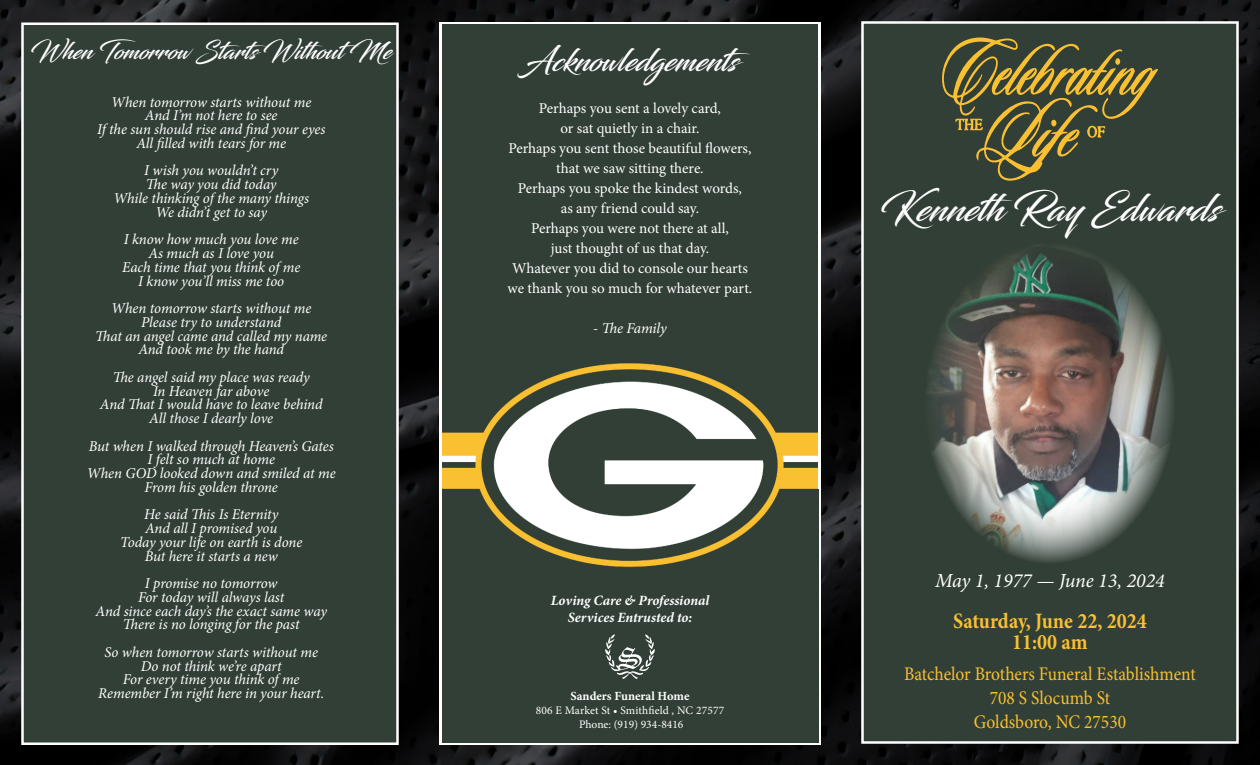
<style>
.page{position:relative;width:1260px;height:765px;background:#fff}
.page>*{position:absolute;margin:0;border:0;box-sizing:border-box;transform-origin:0 0}
.t1{font:37.5px "Blacksword";color:#fff}
.t2{font:31.25px "Blacksword";color:#fff}
.t3{font:23.75px "Blacksword";color:#fff}
.t4{font:700 22px/21.2px "Minion Pro";color:#f9c031;text-align:center;scale:.91 1}
.t5{font:italic 20px "Minion Pro";color:#fff}
.t6{font:19.25px/23.8px "Minion Pro";letter-spacing:-.005em;color:#f9c031;text-align:center;scale:.91 1}
.t7{font:italic 15px/13.8px "Minion Pro";letter-spacing:-.01em;color:#fff;text-align:center}
.t8{font:15px/20px "Minion Pro";letter-spacing:-.005em;color:#fff;text-align:center}
.t9{font:italic 700 14.25px/17px "Minion Pro";letter-spacing:-.005em;color:#fff;text-align:center}
.t10{font:700 12.5px "Minion Pro";color:#fff}
.t11{font:11.5px/13.8px "Minion Pro";color:#fff;text-align:center}
</style>
<div class="page">
<img style="left:0;top:0;width:1260px;height:765px">
<svg style="left:440px;top:22px;width:381px;height:723px"></svg>
<img style="left:442px;top:25px;width:376px;height:465px">
<img style="left:442px;top:490px;width:377px;height:252px">
<div style="left:861px;top:21px;width:378px;height:723px;background:#323f36;border:2px solid #fff"></div>
<div style="left:21px;top:22px;width:378px;height:723px;background:#323f36;border:2px solid #fff"></div>
<svg style="left:605px;top:634px;width:50px;height:45px;background:#5f6962"></svg>
<img style="left:927px;top:245px;width:246px;height:318px">
<svg style="left:942px;top:37px;width:216px;height:144px"></svg>
<h3 class="t3" style="left:31px;top:37px;width:362px">When Tomorrow Starts WithoutMe</h3>
<h2 class="t2" style="left:522px;top:42px;width:231px">Acknowledgements</h2>
<p class="t8" style="left:508px;top:98px;width:246px">Perhaps you sent a lovely card,<br>or sat quietly in a chair.<br>Perhaps you sent those beautiful flowers, that we saw sitting there.<br>Perhaps you spoke the kindest words,<br>as any friend could say.<br>Perhaps you were not there at all,<br>just thought of us that day.<br>Whatever you did to console our hearts we thank you so much for whatever part.</p>
<p class="t7" style="left:593px;top:321px;width:75px">- The Family</p>
<p class="t7" style="left:97px;top:95px;width:230px">When tomorrow starts without me<br>And I’m not here to see<br>If the sun should rise and find your eyes<br>All filled with tears for me</p>
<p class="t7" style="left:113px;top:164px;width:197px">I wish you wouldn’t cry<br>The way you did today<br>While thinking of the many things<br>We didn’t get to say</p>
<p class="t7" style="left:122px;top:233px;width:180px">I know how much you love me<br>As much as I love you<br>Each time that you think of me<br>I know you’ll miss me too</p>
<p class="t7" style="left:95px;top:301px;width:233px">When tomorrow starts without me<br>Please try to understand<br>That an angel came and called my name<br>And took me by the hand</p>
<p class="t7" style="left:100px;top:370px;width:224px">The angel said my place was ready<br>In Heaven far above<br>And That I would have to leave behind<br>All those I dearly love</p>
<p class="t7" style="left:87px;top:439px;width:250px">But when I walked through Heaven’s Gates<br>I felt so much at home<br>When GOD looked down and smiled at me<br>From his golden throne</p>
<p class="t7" style="left:120px;top:508px;width:184px">He said This Is Eternity<br>And all I promised you<br>Today your life on earth is done<br>But here it starts a new</p>
<p class="t7" style="left:96px;top:576px;width:233px">I promise no tomorrow<br>For today will always last<br>And since each day’s the exact same way<br>There is no longing for the past</p>
<p class="t7" style="left:98px;top:645px;width:228px">So when tomorrow starts without me<br>Do not think we’re apart<br>For every time you think of me<br>Remember I’m right here in your heart.</p>
<p class="t9" style="left:551px;top:592px;width:160px">Loving Care &amp; Professional<br>Services Entrusted to:</p>
<p class="t10" style="left:571px;top:688px;width:120px">Sanders Funeral Home</p>
<p class="t11" style="left:536px;top:704px;width:190px">806 E Market St • Smithfield , NC 27577<br>Phone: (919) 934-8416</p>
<h1 class="t1" style="left:880px;top:186px;width:341px">Kenneth Ray Edwards</h1>
<h3 class="t5" style="left:935px;top:567px;width:231px">May 1, 1977 — June 13, 2024</h3>
<h3 class="t4" style="left:953px;top:610px;width:214px">Saturday, June 22, 2024<br>11:00 am</h3>
<p class="t6" style="left:904px;top:662px;width:322px">Batchelor Brothers Funeral Establishment<br>708 S Slocumb St<br>Goldsboro, NC 27530</p>
</div>
